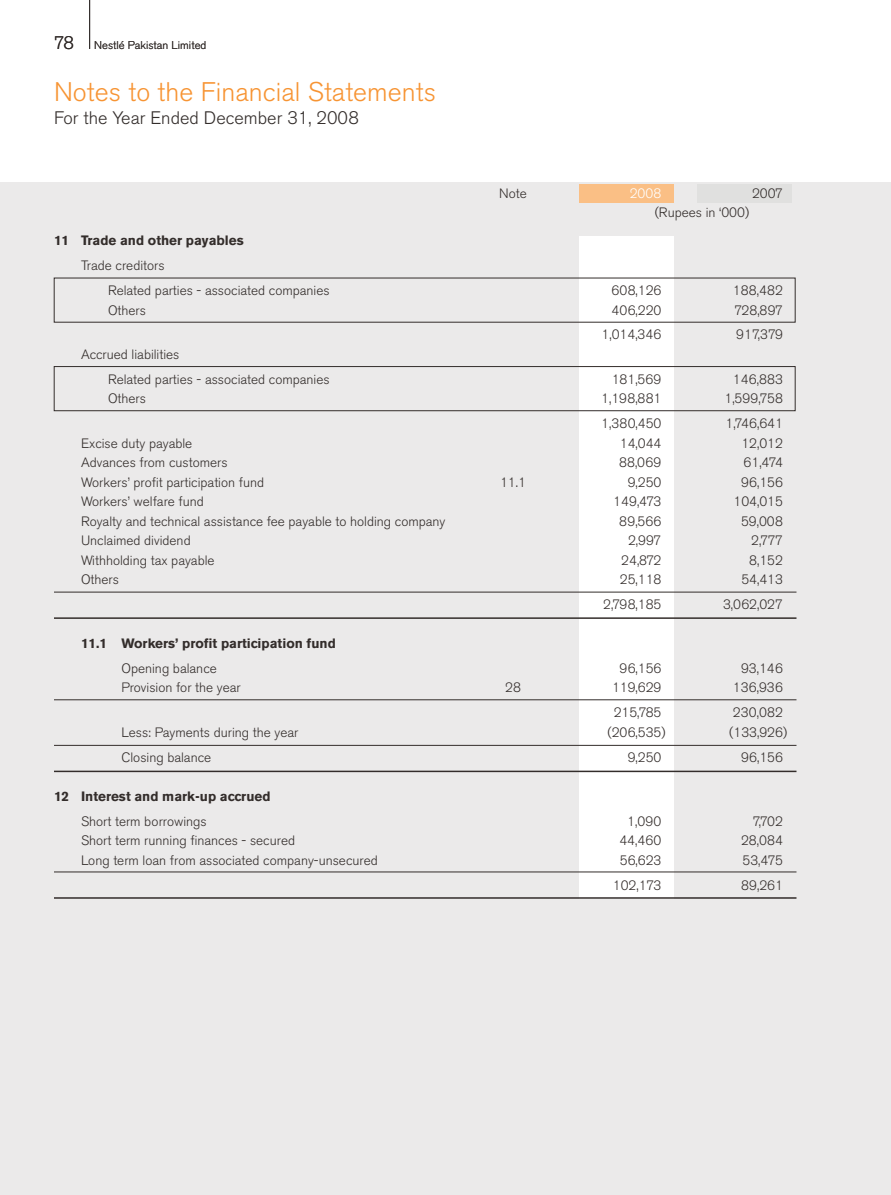
<style>
.page{position:relative;width:891px;height:1195px;background:#fff}
.page>*{position:absolute;margin:0;border:0;box-sizing:border-box;transform-origin:0 0}
.t1{font:300 26.7px "Akzidenz Grotesk BE";letter-spacing:.005em;color:#f79433}
.t2{font:300 18px "Akzidenz Grotesk BE";letter-spacing:.005em;color:#332d2b}
.t3{font:300 13.5px/24.9px "Akzidenz Grotesk BE";color:#332d2b}
.t4{font:700 13.5px "Akzidenz Grotesk BE";color:#332d2b}
.t5{font:300 13.5px "Akzidenz Grotesk BE";color:#fff}
.t6{font:300 11.25px "Akzidenz Grotesk BE";letter-spacing:.005em;color:#332d2b}
.s1{font-size:18px}
</style>
<div class="page">
<div style="left:0;top:182px;width:891px;height:1013px;background:#ebeaea"></div>
<div style="left:579px;top:236px;width:95px;height:662px;background:#fff"></div>
<div style="left:579px;top:184px;width:95px;height:19px;background:#fabf85"></div>
<div style="left:697px;top:184px;width:95px;height:19px;background:#e0e0df"></div>
<hr style="left:54px;top:592px;width:742px;height:1px;background:#332d2b">
<hr style="left:54px;top:745px;width:742px;height:1px;background:#332d2b">
<hr style="left:54px;top:872px;width:742px;height:1px;background:#332d2b">
<hr style="left:54px;top:699px;width:742px;height:1px;background:#332d2b">
<hr style="left:54px;top:617px;width:742px;height:2px;background:#332d2b">
<hr style="left:54px;top:770px;width:742px;height:2px;background:#332d2b">
<hr style="left:54px;top:897px;width:742px;height:2px;background:#332d2b">
<hr style="left:89px;top:0;width:1px;height:49px;background:#332d2b">
<div style="left:54px;top:366px;width:741px;height:45px;border:1px solid #332d2b"></div>
<p class="t6" style="left:54px;top:39px;width:154px"><span class="s1">78</span> Nestlé Pakistan Limited</p>
<h1 class="t1" style="left:54px;top:77px;width:383px">Notes to the Financial Statements</h1>
<h2 class="t2" style="left:54px;top:107px;width:306px">For the Year Ended December 31, 2008</h2>
<p class="t4" style="left:54px;top:233px;width:191px">11 Trade and other payables</p>
<p class="t3" style="left:108px;top:253px;width:223px;text-indent:-27px">Trade creditors<br>Related parties - associated companies</p>
<p class="t3" style="left:499px;top:181px;width:29px">Note</p>
<p class="t5" style="left:630px;top:185px;width:33px">2008</p>
<p class="t3" style="left:752px;top:181px;width:32px">2007</p>
<p class="t3" style="left:655px;top:200px;width:96px">(Rupees in ‘000)</p>
<p class="t3" style="left:611px;top:278px;width:52px">608,126</p>
<p class="t3" style="left:733px;top:278px;width:52px">188,482</p>
<p class="t3" style="left:108px;top:298px;width:39px">Others</p>
<p class="t3" style="left:611px;top:298px;width:52px">406,220</p>
<p class="t3" style="left:735px;top:298px;width:50px">728,897</p>
<p class="t3" style="left:602px;top:323px;width:61px">1,014,346</p>
<p class="t3" style="left:736px;top:323px;width:48px">917,379</p>
<p class="t3" style="left:108px;top:342px;width:223px;text-indent:-27px">Accrued liabilities<br>Related parties - associated companies</p>
<p class="t3" style="left:612px;top:367px;width:51px">181,569</p>
<p class="t3" style="left:733px;top:367px;width:52px">146,883</p>
<p class="t3" style="left:108px;top:386px;width:39px">Others</p>
<p class="t3" style="left:601px;top:386px;width:62px">1,198,881</p>
<p class="t3" style="left:725px;top:386px;width:60px">1,599,758</p>
<p class="t3" style="left:601px;top:411px;width:62px">1,380,450</p>
<p class="t3" style="left:726px;top:411px;width:59px">1,746,641</p>
<p class="t3" style="left:81px;top:431px;width:113px">Excise duty payable</p>
<p class="t3" style="left:620px;top:431px;width:43px">14,044</p>
<p class="t3" style="left:741px;top:431px;width:43px">12,012</p>
<p class="t3" style="left:81px;top:450px;width:148px">Advances from customers</p>
<p class="t3" style="left:619px;top:450px;width:44px">88,069</p>
<p class="t3" style="left:744px;top:450px;width:41px">61,474</p>
<p class="t3" style="left:81px;top:470px;width:185px">Workers’ profit participation fund</p>
<p class="t3" style="left:500px;top:470px;width:27px">11.1</p>
<p class="t3" style="left:628px;top:470px;width:35px">9,250</p>
<p class="t3" style="left:741px;top:470px;width:43px">96,156</p>
<p class="t3" style="left:81px;top:489px;width:124px">Workers’ welfare fund</p>
<p class="t3" style="left:613px;top:489px;width:50px">149,473</p>
<p class="t3" style="left:734px;top:489px;width:51px">104,015</p>
<p class="t3" style="left:81px;top:509px;width:366px">Royalty and technical assistance fee payable to holding company</p>
<p class="t3" style="left:619px;top:509px;width:44px">89,566</p>
<p class="t3" style="left:741px;top:509px;width:43px">59,008</p>
<p class="t3" style="left:81px;top:528px;width:111px">Unclaimed dividend</p>
<p class="t3" style="left:628px;top:528px;width:35px">2,997</p>
<p class="t3" style="left:751px;top:528px;width:33px">2,777</p>
<p class="t3" style="left:81px;top:548px;width:135px">Withholding tax payable</p>
<p class="t3" style="left:621px;top:548px;width:42px">24,872</p>
<p class="t3" style="left:749px;top:548px;width:35px">8,152</p>
<p class="t3" style="left:81px;top:567px;width:39px">Others</p>
<p class="t3" style="left:620px;top:567px;width:43px">25,118</p>
<p class="t3" style="left:741px;top:567px;width:43px">54,413</p>
<p class="t3" style="left:603px;top:592px;width:60px">2,798,185</p>
<p class="t3" style="left:723px;top:592px;width:61px">3,062,027</p>
<p class="t4" style="left:81px;top:635px;width:256px">11.1 Workers’ profit participation fund</p>
<p class="t3" style="left:122px;top:656px;width:97px">Opening balance</p>
<p class="t3" style="left:620px;top:656px;width:43px">96,156</p>
<p class="t3" style="left:741px;top:656px;width:43px">93,146</p>
<p class="t3" style="left:122px;top:676px;width:121px">Provision for the year</p>
<p class="t3" style="left:505px;top:676px;width:17px">28</p>
<p class="t3" style="left:612px;top:676px;width:51px">119,629</p>
<p class="t3" style="left:733px;top:676px;width:52px">136,936</p>
<p class="t3" style="left:614px;top:700px;width:49px">215,785</p>
<p class="t3" style="left:733px;top:700px;width:52px">230,082</p>
<p class="t3" style="left:122px;top:720px;width:178px">Less: Payments during the year</p>
<p class="t3" style="left:608px;top:720px;width:60px">(206,535)</p>
<p class="t3" style="left:729px;top:720px;width:59px">(133,926)</p>
<p class="t3" style="left:122px;top:745px;width:91px">Closing balance</p>
<p class="t3" style="left:628px;top:745px;width:35px">9,250</p>
<p class="t3" style="left:741px;top:745px;width:43px">96,156</p>
<p class="t4" style="left:54px;top:788px;width:218px">12 Interest and mark-up accrued</p>
<p class="t3" style="left:81px;top:809px;width:127px">Short term borrowings</p>
<p class="t3" style="left:627px;top:809px;width:36px">1,090</p>
<p class="t3" style="left:753px;top:809px;width:32px">7,702</p>
<p class="t3" style="left:81px;top:828px;width:216px">Short term running finances - secured</p>
<p class="t3" style="left:619px;top:828px;width:44px">44,460</p>
<p class="t3" style="left:741px;top:828px;width:43px">28,084</p>
<p class="t3" style="left:81px;top:848px;width:298px">Long term loan from associated company-unsecured</p>
<p class="t3" style="left:620px;top:848px;width:43px">56,623</p>
<p class="t3" style="left:743px;top:848px;width:42px">53,475</p>
<p class="t3" style="left:613px;top:873px;width:50px">102,173</p>
<p class="t3" style="left:741px;top:873px;width:43px">89,261</p>
</div>
